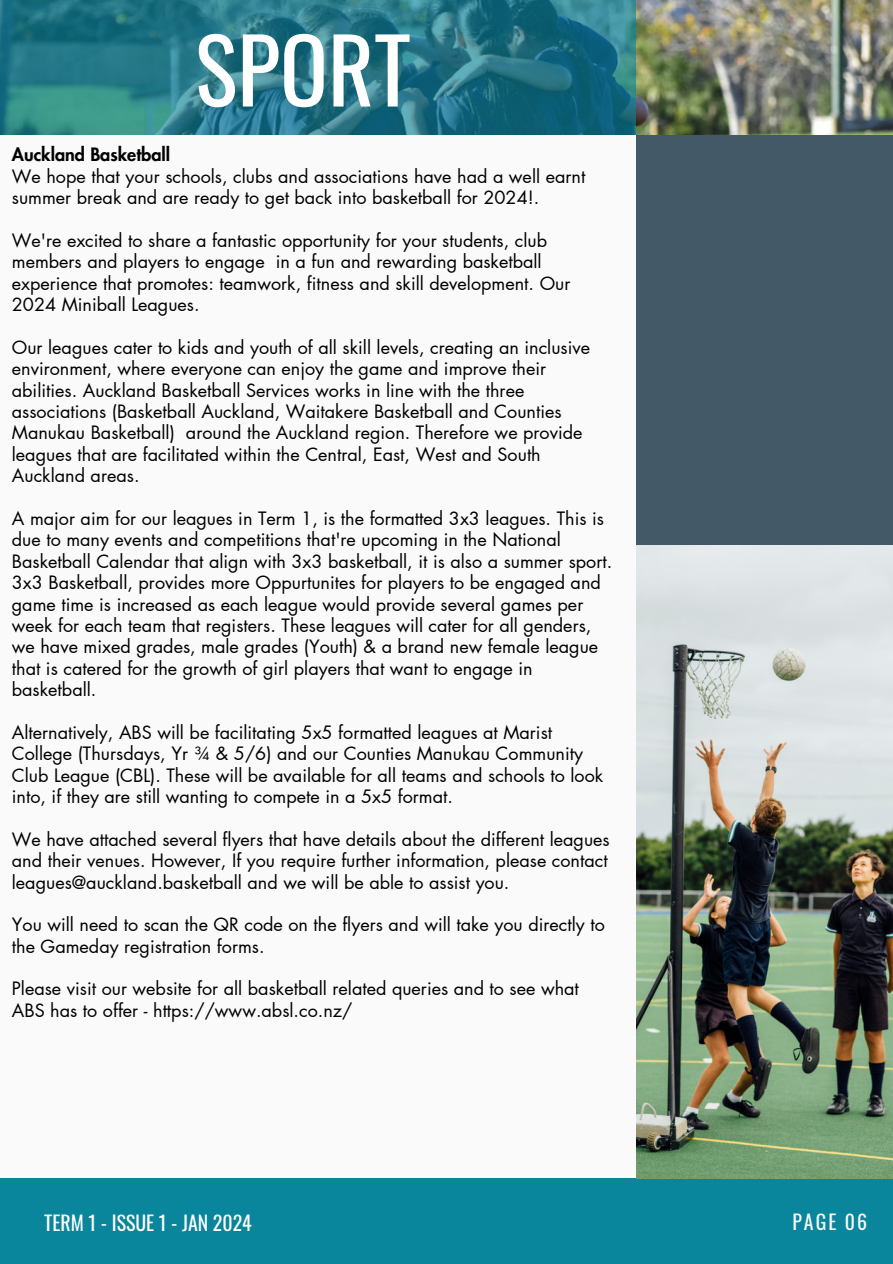
<style>
.page{position:relative;width:893px;height:1264px;background:#fff}
.page>*{position:absolute;margin:0;border:0;box-sizing:border-box;transform-origin:0 0}
.t1{font:88.95px "Oswald";color:#fefffe}
.t2{font:19.8px "Oswald";color:#fefffe}
.t3{font:19.8px "Oswald";letter-spacing:.1em;color:#fafafa}
.t4{font:18px/21.3px "Futura LT Pro";color:#000}
.t5{font:800 18px "Futura LT Pro";color:#000}
</style>
<div class="page">
<div style="left:0;top:0;width:892px;height:1263px;background:#fafafa"></div>
<div style="left:636px;top:111px;width:256px;height:622px;background:#435967"></div>
<div style="left:0;top:1177px;width:892px;height:86px;background:#09859c"></div>
<img style="left:635px;top:0;width:257px;height:134px">
<svg style="left:0;top:0;width:635px;height:135px;background:#247584"></svg>
<img style="left:636px;top:545px;width:256px;height:633px">
<h1 class="t1" style="left:195px;top:0;width:217px">SPORT</h1>
<p class="t5" style="left:12px;top:146px;width:160px">Auckland Basketball</p>
<p class="t4" style="left:12px;top:166px;width:575px">We hope that your schools, clubs and associations have had a well earnt summer break and are ready to get back into basketball for 2024!.</p>
<p class="t4" style="left:12px;top:230px;width:560px">We're excited to share a fantastic opportunity for your students, club members and players to engage in a fun and rewarding basketball experience that promotes: teamwork, fitness and skill development. Our 2024 Miniball Leagues.</p>
<p class="t4" style="left:12px;top:337px;width:579px">Our leagues cater to kids and youth of all skill levels, creating an inclusive environment, where everyone can enjoy the game and improve their abilities. Auckland Basketball Services works in line with the three associations (Basketball Auckland, Waitakere Basketball and Counties Manukau Basketball) around the Auckland region. Therefore we provide leagues that are facilitated within the Central, East, West and South Auckland areas.</p>
<p class="t4" style="left:12px;top:508px;width:602px">A major aim for our leagues in Term 1, is the formatted 3x3 leagues. This is due to many events and competitions that're upcoming in the National Basketball Calendar that align with 3x3 basketball, it is also a summer sport.<br>3x3 Basketball, provides more Oppurtunites for players to be engaged and game time is increased as each league would provide several games per week for each team that registers. These leagues will cater for all genders, we have mixed grades, male grades (Youth) &amp; a brand new female league that is catered for the growth of girl players that want to engage in basketball.</p>
<p class="t4" style="left:12px;top:722px;width:593px">Alternatively, ABS will be facilitating 5x5 formatted leagues at Marist College (Thursdays, Yr ¾ &amp; 5/6) and our Counties Manukau Community Club League (CBL). These will be available for all teams and schools to look into, if they are still wanting to compete in a 5x5 format.</p>
<p class="t4" style="left:12px;top:829px;width:599px;text-align:justify">We have attached several flyers that have details about the different leagues and their venues. However, If you require further information, please contact leagues@auckland.basketball and we will be able to assist you.</p>
<p class="t4" style="left:12px;top:914px;width:594px">You will need to scan the QR code on the flyers and will take you directly to the Gameday registration forms.</p>
<p class="t4" style="left:12px;top:978px;width:568px">Please visit our website for all basketball related queries and to see what<br>ABS has to offer - https://www.absl.co.nz/</p>
<p class="t2" style="left:44px;top:1206px;width:209px">TERM 1 - ISSUE 1 - JAN 2024</p>
<p class="t3" style="left:792px;top:1206px;width:76px">PAGE 06</p>
</div>
